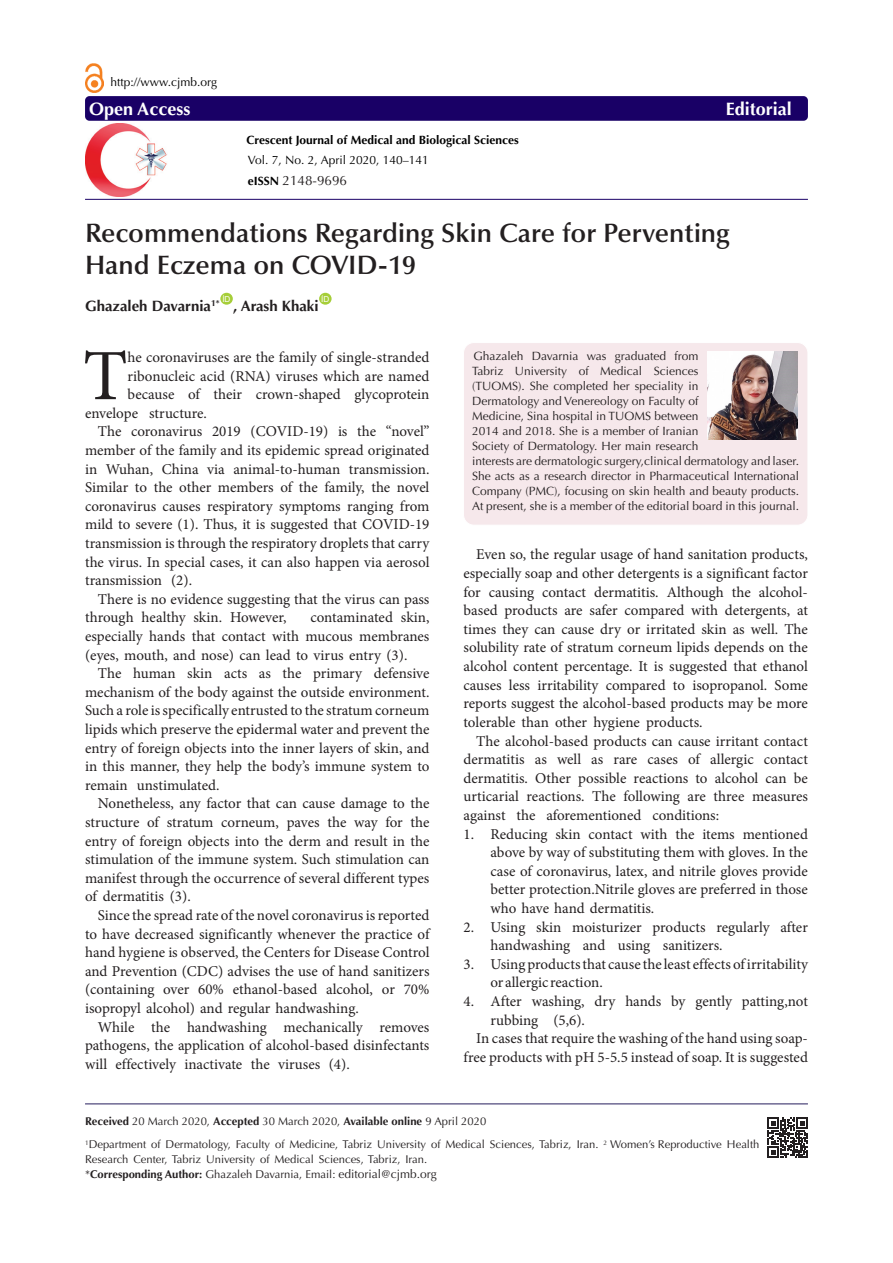
<style>
.page{position:relative;width:893px;height:1263px;background:#fff}
.page>*{position:absolute;margin:0;border:0;box-sizing:border-box;transform-origin:0 0}
.t1{font:72.3px "Minion Pro";color:#231f20}
.Pa3{font:600 26.7px/31.5px "Optima LT Std";color:#231f20}
.t2{font:700 18px "Optima LT Std";color:#fff}
.t3{font:15px/18.6px "Minion Pro";color:#231f20;text-align:justify}
.t4{font:700 15px "Optima LT Std";color:#231f20}
.t5{font:13.5px "Optima LT Std";color:#231f20}
.t6{font:12px/15px "Optima LT Std";color:#231f20}
.t7{font:12px "Optima LT Std";color:#000}
.t8{font:700 12px "Optima LT Std";color:#000}
.t9{font:11.25px/14.2px "Optima LT Std";color:#231f20}
.t10{font:8.1px "Arial";color:#fff}
.s1{font-weight:700;font-size:12px;color:#000}
.s2{font-weight:700}
.s3{font-size:12px}
</style>
<div class="page">
<div style="left:463px;top:343px;width:345px;height:182px;background:#f6e8eb;border-radius:10px"></div>
<div style="left:463px;top:343px;width:345px;height:182px;border:1px solid #fff;border-radius:10px"></div>
<div style="left:220px;top:293px;width:13px;height:12px;background:#a6ce39;border-radius:50%"></div>
<div style="left:319px;top:293px;width:13px;height:12px;background:#a6ce39;border-radius:50%"></div>
<div style="left:85px;top:96px;width:723px;height:25px;background:#190066;border-radius:4px"></div>
<hr style="left:85px;top:199px;width:723px;height:1px;background:#190066">
<hr style="left:85px;top:1103px;width:723px;height:1px;background:#261d5c">
<img style="left:85px;top:63px;width:19px;height:30px">
<img style="left:85px;top:124px;width:82px;height:72px">
<svg style="left:768px;top:1117px;width:40px;height:41px"></svg>
<img style="left:708px;top:351px;width:89px;height:89px">
<p class="t7" style="left:111px;top:75px;width:108px">http://www.cjmb.org</p>
<p class="t2" style="left:89px;top:98px;width:103px">Open Access</p>
<p class="t2" style="left:726px;top:98px;width:68px">Editorial</p>
<p class="t8" style="left:247px;top:132px;width:274px">Crescent Journal of Medical and Biological Sciences</p>
<p class="t7" style="left:248px;top:153px;width:183px">Vol. 7, No. 2, April 2020, 140–141</p>
<p class="t5" style="left:248px;top:172px;width:101px"><span class="s1">eISSN</span> 2148-9696</p>
<p class="Pa3" style="left:85px;top:218px;width:647px">Recommendations Regarding Skin Care for Perventing<br>Hand Eczema on COVID-19</p>
<p class="t10" style="left:222px;top:294px;width:10px">ID</p>
<p class="t10" style="left:321px;top:294px;width:10px">ID</p>
<p class="t4" style="left:85px;top:297px;width:136px">Ghazaleh Davarnia<sup>1*</sup></p>
<p class="t4" style="left:233px;top:297px;width:87px">, Arash Khaki</p>
<p class="t1" style="left:83px;top:328px;width:46px">T</p>
<p class="t3" style="left:128px;top:348px;width:303px">he coronaviruses are the family of single-stranded</p>
<p class="t3" style="left:128px;top:367px;width:303px">ribonucleic acid (RNA) viruses which are named</p>
<p class="t3" style="left:128px;top:385px;width:303px">because of their crown-shaped glycoprotein</p>
<p class="t3" style="left:85px;top:404px;width:123px">envelope structure.</p>
<p class="t3" style="left:85px;top:422px;width:346px;text-indent:13px">The coronavirus 2019 (COVID-19) is the “novel” member of the family and its epidemic spread originated in Wuhan, China via animal-to-human transmission.<br>Similar to the other members of the family, the novel coronavirus causes respiratory symptoms ranging from mild to severe (1). Thus, it is suggested that COVID-19 transmission is through the respiratory droplets that carry the virus. In special cases, it can also happen via aerosol transmission (2).</p>
<p class="t3" style="left:85px;top:590px;width:346px;text-indent:13px">There is no evidence suggesting that the virus can pass through healthy skin. However,</p>
<p class="t3" style="left:85px;top:608px;width:346px;text-indent:225px">contaminated skin, especially hands that contact with mucous membranes (eyes, mouth, and nose) can lead to virus entry (3).</p>
<p class="t3" style="left:85px;top:664px;width:346px;text-indent:13px">The human skin acts as the primary defensive mechanism of the body against the outside environment.<br>Such a role is specifically entrusted to the stratum corneum lipids which preserve the epidermal water and prevent the entry of foreign objects into the inner layers of skin, and in this manner, they help the body’s immune system to remain unstimulated.</p>
<p class="t3" style="left:85px;top:794px;width:346px;text-indent:13px">Nonetheless, any factor that can cause damage to the structure of stratum corneum, paves the way for the entry of foreign objects into the derm and result in the stimulation of the immune system. Such stimulation can manifest through the occurrence of several different types of dermatitis (3).</p>
<p class="t3" style="left:85px;top:906px;width:346px;text-indent:13px">Since the spread rate of the novel coronavirus is reported to have decreased significantly whenever the practice of hand hygiene is observed, the Centers for Disease Control and Prevention (CDC) advises the use of hand sanitizers (containing over 60% ethanol-based alcohol, or 70% isopropyl alcohol) and regular handwashing.</p>
<p class="t3" style="left:85px;top:1018px;width:346px;text-indent:13px">While the handwashing mechanically removes pathogens, the application of alcohol-based disinfectants will effectively inactivate the viruses (4).</p>
<p class="t6" style="left:472px;top:348px;width:329px">Ghazaleh Davarnia was graduated from<br>Tabriz University of Medical Sciences<br>(TUOMS). She completed her speciality in<br>Dermatology and Venereology on Faculty of<br>Medicine, Sina hospital in TUOMS between<br>2014 and 2018. She is a member of Iranian<br>Society of Dermatology. Her main research<br>interests are dermatologic surgery,clinical dermatology and laser.<br>She acts as a research director in Pharmaceutical International Company (PMC), focusing on skin health and beauty products.<br>At present, she is a member of the editorial board in this journal.</p>
<p class="t3" style="left:463px;top:545px;width:346px;text-indent:13px">Even so, the regular usage of hand sanitation products, especially soap and other detergents is a significant factor for causing contact dermatitis. Although the alcohol&shy;based products are safer compared with detergents, at times they can cause dry or irritated skin as well. The solubility rate of stratum corneum lipids depends on the alcohol content percentage. It is suggested that ethanol causes less irritability compared to isopropanol. Some reports suggest the alcohol-based products may be more tolerable than other hygiene products.</p>
<p class="t3" style="left:463px;top:731px;width:346px;text-indent:13px">The alcohol-based products can cause irritant contact dermatitis as well as rare cases of allergic contact dermatitis. Other possible reactions to alcohol can be urticarial reactions. The following are three measures against the aforementioned conditions:</p>
<p class="t3" style="left:490px;top:824px;width:319px;text-indent:-27px">1. Reducing skin contact with the items mentioned above by way of substituting them with gloves. In the case of coronavirus, latex, and nitrile gloves provide better protection.Nitrile gloves are preferred in those who have hand dermatitis.</p>
<p class="t3" style="left:490px;top:917px;width:319px;text-indent:-27px">2. Using skin moisturizer products regularly after handwashing and using sanitizers.</p>
<p class="t3" style="left:490px;top:955px;width:319px;text-indent:-27px">3. Using products that cause the least effects of irritability or allergic reaction.</p>
<p class="t3" style="left:490px;top:992px;width:319px;text-indent:-27px">4. After washing, dry hands by gently patting,not rubbing (5,6).</p>
<p class="t3" style="left:463px;top:1029px;width:346px;text-align:right">In cases that require the washing of the hand using soap&shy;free products with pH 5-5.5 instead of soap. It is suggested</p>
<p class="t9" style="left:85px;top:1114px;width:403px"><span class="s2">Received</span> 20 March 2020, <span class="s2">Accepted</span> 30 March 2020, <span class="s2">Available online</span> 9 April 2020</p>
<p class="t9" style="left:85px;top:1137px;width:676px"><sup>1</sup>Department of Dermatology, Faculty of Medicine, Tabriz University of Medical Sciences, Tabriz, Iran. <sup>2</sup> Women’s Reproductive Health<br>Research Center, Tabriz University of Medical Sciences, Tabriz, Iran.</p>
<p class="t9" style="left:85px;top:1167px;width:353px">*<span class="s2">Corresponding Author:</span> Ghazaleh Davarnia, Email: <span class="s3">editorial@cjmb.org</span></p>
</div>
